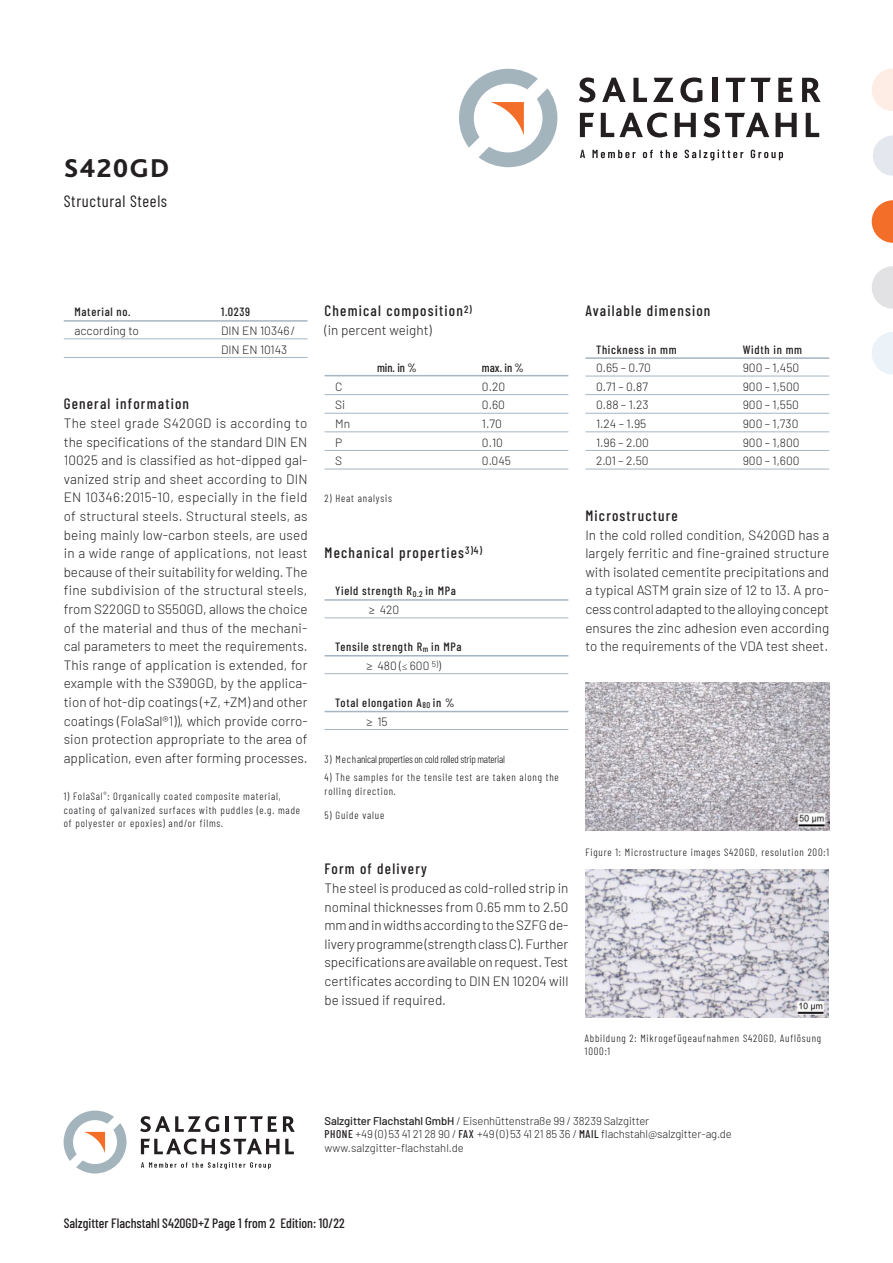
<style>
.page{position:relative;width:893px;height:1263px;background:#fff}
.page>*{position:absolute;margin:0;border:0;box-sizing:border-box;transform-origin:0 0}
.t1{font:800 27px "SZAG Bliss Pro";letter-spacing:.04em;color:#231f20}
.t2{font:16.5px "Barlow Condensed";letter-spacing:.04em;color:#231f20}
.t3{font:500 15px "Barlow Condensed";letter-spacing:.08em;color:#231f20}
.t4{font:300 13.5px/18.6px "Barlow";color:#231f20;text-align:justify}
.t5{font:500 13.5px "Barlow Condensed";color:#231f20}
.t6{font:300 12px/18.6px "Barlow";color:#231f20}
.t7{font:500 12px "Barlow Condensed";letter-spacing:.06em;color:#231f20}
.t8{font:300 11.25px/13.5px "Barlow";letter-spacing:-.01em;color:#231f20}
.t9{font:300 10.5px/13.5px "Barlow Condensed";letter-spacing:.08em;color:#111015}
.t10{font:300 10.5px "Barlow Condensed";letter-spacing:-.02em;color:#111015}
.s1{font-size:10.5px;color:#4b4c4d}
.s2{font-weight:500}
.s3{font-family:"Barlow Condensed";font-weight:500}
</style>
<div class="page">
<svg style="left:873px;top:135px;width:20px;height:41px"></svg>
<svg style="left:872px;top:200px;width:21px;height:43px"></svg>
<svg style="left:872px;top:266px;width:21px;height:43px"></svg>
<svg style="left:872px;top:332px;width:21px;height:43px"></svg>
<svg style="left:872px;top:68px;width:21px;height:43px"></svg>
<svg style="left:580px;top:150px;width:5px;height:8px"></svg>
<svg style="left:592px;top:150px;width:44px;height:8px"></svg>
<svg style="left:643px;top:150px;width:10px;height:8px"></svg>
<svg style="left:660px;top:150px;width:17px;height:8px"></svg>
<svg style="left:685px;top:149px;width:58px;height:11px"></svg>
<svg style="left:751px;top:150px;width:32px;height:10px"></svg>
<svg style="left:579px;top:77px;width:16px;height:25px"></svg>
<svg style="left:602px;top:78px;width:24px;height:24px"></svg>
<svg style="left:633px;top:78px;width:14px;height:24px"></svg>
<svg style="left:653px;top:78px;width:20px;height:24px"></svg>
<svg style="left:680px;top:77px;width:22px;height:25px"></svg>
<div style="left:713px;top:78px;width:5px;height:24px;background:#231f20"></div>
<svg style="left:726px;top:78px;width:45px;height:24px"></svg>
<svg style="left:778px;top:78px;width:14px;height:24px"></svg>
<svg style="left:802px;top:78px;width:19px;height:24px"></svg>
<svg style="left:580px;top:113px;width:14px;height:24px"></svg>
<svg style="left:601px;top:113px;width:67px;height:24px"></svg>
<svg style="left:675px;top:113px;width:21px;height:24px"></svg>
<svg style="left:703px;top:113px;width:66px;height:24px"></svg>
<svg style="left:775px;top:113px;width:22px;height:24px"></svg>
<svg style="left:806px;top:113px;width:13px;height:24px"></svg>
<svg style="left:459px;top:69px;width:98px;height:98px"></svg>
<svg style="left:141px;top:1162px;width:130px;height:7px"></svg>
<svg style="left:140px;top:1116px;width:79px;height:16px"></svg>
<hr style="left:226px;top:1116px;width:3px;height:16px;background:#231f20">
<svg style="left:234px;top:1116px;width:43px;height:16px"></svg>
<svg style="left:283px;top:1116px;width:12px;height:16px"></svg>
<svg style="left:141px;top:1138px;width:138px;height:16px"></svg>
<svg style="left:285px;top:1139px;width:9px;height:15px"></svg>
<svg style="left:64px;top:1110px;width:63px;height:63px"></svg>
<hr style="left:64px;top:320px;width:244px;height:2px;background:#a5b5c2">
<hr style="left:64px;top:338px;width:244px;height:1px;background:#a5b5c2">
<hr style="left:64px;top:357px;width:244px;height:1px;background:#a5b5c2">
<img style="left:585px;top:870px;width:243px;height:147px">
<img style="left:585px;top:682px;width:244px;height:148px">
<hr style="left:325px;top:375px;width:243px;height:1px;background:#a5b5c2">
<hr style="left:325px;top:394px;width:243px;height:1px;background:#a5b5c2">
<hr style="left:325px;top:413px;width:243px;height:1px;background:#a5b5c2">
<hr style="left:325px;top:431px;width:243px;height:1px;background:#a5b5c2">
<hr style="left:325px;top:450px;width:243px;height:1px;background:#a5b5c2">
<hr style="left:325px;top:469px;width:243px;height:1px;background:#a5b5c2">
<hr style="left:325px;top:599px;width:243px;height:2px;background:#a5b5c2">
<hr style="left:325px;top:617px;width:243px;height:1px;background:#a5b5c2">
<hr style="left:325px;top:655px;width:243px;height:1px;background:#a5b5c2">
<hr style="left:325px;top:673px;width:243px;height:1px;background:#a5b5c2">
<hr style="left:325px;top:711px;width:243px;height:1px;background:#a5b5c2">
<hr style="left:325px;top:729px;width:243px;height:1px;background:#a5b5c2">
<hr style="left:585px;top:357px;width:244px;height:2px;background:#a5b5c2">
<hr style="left:585px;top:376px;width:244px;height:1px;background:#a5b5c2">
<hr style="left:585px;top:394px;width:244px;height:1px;background:#a5b5c2">
<hr style="left:585px;top:413px;width:244px;height:1px;background:#a5b5c2">
<hr style="left:585px;top:431px;width:244px;height:1px;background:#a5b5c2">
<hr style="left:585px;top:450px;width:244px;height:1px;background:#a5b5c2">
<hr style="left:585px;top:469px;width:244px;height:1px;background:#a5b5c2">
<h1 class="t1" style="left:64px;top:152px;width:107px">S420GD</h1>
<p class="t2" style="left:64px;top:190px;width:105px">Structural Steels</p>
<p class="t7" style="left:74px;top:303px;width:58px">Material no.</p>
<p class="t7" style="left:221px;top:303px;width:31px">1.0239</p>
<p class="t6" style="left:74px;top:320px;width:66px">according to</p>
<p class="t6" style="left:221px;top:320px;width:76px">DIN EN 10346/<br>DIN EN 10143</p>
<p class="t3" style="left:64px;top:393px;width:127px">General information</p>
<p class="t4" style="left:64px;top:413px;width:245px">The steel grade S420GD is according to the specifications of the standard DIN EN 10025 and is classified as hot-dipped gal&shy;vanized strip and sheet according to DIN EN 10346:2015-10, especially in the field of structural steels. Structural steels, as being mainly low-carbon steels, are used in a wide range of applications, not least because of their suitability for welding. The fine subdivision of the structural steels, from S220GD to S550GD, allows the choice of the material and thus of the mechani&shy;cal parameters to meet the requirements.<br>This range of application is extended, for example with the S390GD, by the applica&shy;tion of hot-dip coatings (+Z, +ZM) and other coatings (FolaSal®1)), which provide corro&shy;sion protection appropriate to the area of application, even after forming processes.</p>
<p class="t9" style="left:64px;top:789px;width:238px">1) FolaSal<sup>®</sup>: Organically coated composite material, coating of galvanized surfaces with puddles (e.g. made of polyester or epoxies) and/or films.</p>
<p class="t3" style="left:325px;top:300px;width:149px">Chemical composition<sup>2)</sup></p>
<p class="t4" style="left:325px;top:320px;width:109px">(in percent weight)</p>
<p class="t7" style="left:377px;top:359px;width:41px">min. in %</p>
<p class="t7" style="left:482px;top:359px;width:44px">max. in %</p>
<p class="t6" style="left:335px;top:376px;width:9px">C</p>
<p class="t6" style="left:482px;top:376px;width:25px">0.20</p>
<p class="t6" style="left:335px;top:395px;width:12px">Si</p>
<p class="t6" style="left:482px;top:395px;width:24px">0.60</p>
<p class="t6" style="left:335px;top:413px;width:17px">Mn</p>
<p class="t6" style="left:482px;top:413px;width:21px">1.70</p>
<p class="t6" style="left:335px;top:432px;width:9px">P</p>
<p class="t6" style="left:482px;top:432px;width:23px">0.10</p>
<p class="t6" style="left:335px;top:451px;width:8px">S</p>
<p class="t6" style="left:482px;top:451px;width:30px">0.045</p>
<p class="t9" style="left:325px;top:491px;width:69px">2) Heat analysis</p>
<p class="t3" style="left:325px;top:542px;width:159px">Mechanical properties<sup>3)4)</sup></p>
<p class="t7" style="left:335px;top:582px;width:122px">Yield strength R<sub>0.2</sub> in MPa</p>
<p class="t6" style="left:369px;top:599px;width:32px">≥ 420</p>
<p class="t7" style="left:335px;top:638px;width:128px">Tensile strength R<sub>m</sub> in MPa</p>
<p class="t6" style="left:367px;top:655px;width:76px">≥ 480 (<span class="s1">≤</span> 600 <sup>5)</sup>)</p>
<p class="t7" style="left:335px;top:694px;width:121px">Total elongation A<sub>80</sub> in %</p>
<p class="t6" style="left:367px;top:711px;width:23px">≥ 15</p>
<p class="t10" style="left:325px;top:751px;width:182px">3) Mechanical properties on cold rolled strip material</p>
<p class="t9" style="left:325px;top:770px;width:236px">4) The samples for the tensile test are taken along the rolling direction.</p>
<p class="t9" style="left:325px;top:807px;width:61px">5) Guide value</p>
<p class="t3" style="left:325px;top:858px;width:104px">Form of delivery</p>
<p class="t4" style="left:325px;top:878px;width:245px">The steel is produced as cold-rolled strip in nominal thicknesses from 0.65 mm to 2.50 mm and in widths according to the SZFG de&shy;livery programme (strength class C). Further specifications are available on request. Test certificates according to DIN EN 10204 will be issued if required.</p>
<p class="t3" style="left:585px;top:300px;width:127px">Available dimension</p>
<p class="t7" style="left:596px;top:341px;width:82px">Thickness in mm</p>
<p class="t7" style="left:743px;top:341px;width:61px">Width in mm</p>
<p class="t6" style="left:596px;top:358px;width:56px">0.65 – 0.70</p>
<p class="t6" style="left:743px;top:358px;width:58px">900 – 1,450</p>
<p class="t6" style="left:596px;top:376px;width:53px">0.71 – 0.87</p>
<p class="t6" style="left:743px;top:376px;width:58px">900 – 1,500</p>
<p class="t6" style="left:596px;top:395px;width:54px">0.88 – 1.23</p>
<p class="t6" style="left:743px;top:395px;width:58px">900 – 1,550</p>
<p class="t6" style="left:596px;top:413px;width:52px">1.24 – 1.95</p>
<p class="t6" style="left:743px;top:413px;width:57px">900 – 1,730</p>
<p class="t6" style="left:596px;top:432px;width:54px">1.96 – 2.00</p>
<p class="t6" style="left:743px;top:432px;width:58px">900 – 1,800</p>
<p class="t6" style="left:596px;top:451px;width:54px">2.01 – 2.50</p>
<p class="t6" style="left:743px;top:451px;width:58px">900 – 1,600</p>
<p class="t3" style="left:585px;top:505px;width:94px">Microstructure</p>
<p class="t4" style="left:585px;top:524px;width:245px">In the cold rolled condition, S420GD has a largely ferritic and fine-grained structure with isolated cementite precipitations and a typical ASTM grain size of 12 to 13. A pro&shy;cess control adapted to the alloying concept ensures the zinc adhesion even according to the requirements of the VDA test sheet.</p>
<p class="t9" style="left:585px;top:844px;width:245px">Figure 1: Microstructure images S420GD, resolution 200:1</p>
<p class="t9" style="left:585px;top:1030px;width:238px">Abbildung 2: Mikrogefügeaufnahmen S420GD, Auflösung<br>1000:1</p>
<p class="t8" style="left:325px;top:1113px;width:409px"><span class="s2">Salzgitter Flachstahl GmbH</span> / Eisenhüttenstraße 99 / 38239 Salzgitter<br><span class="s3">PHONE</span> +49 (0) 53 41 21 28 90 / <span class="s3">FAX</span> +49 (0) 53 41 21 85 36 / <span class="s3">MAIL</span> flachstahl@salzgitter-ag.de www.salzgitter-flachstahl.de</p>
<p class="t5" style="left:64px;top:1213px;width:282px">Salzgitter Flachstahl S420GD+Z Page 1 from 2 Edition: 10/22</p>
</div>
